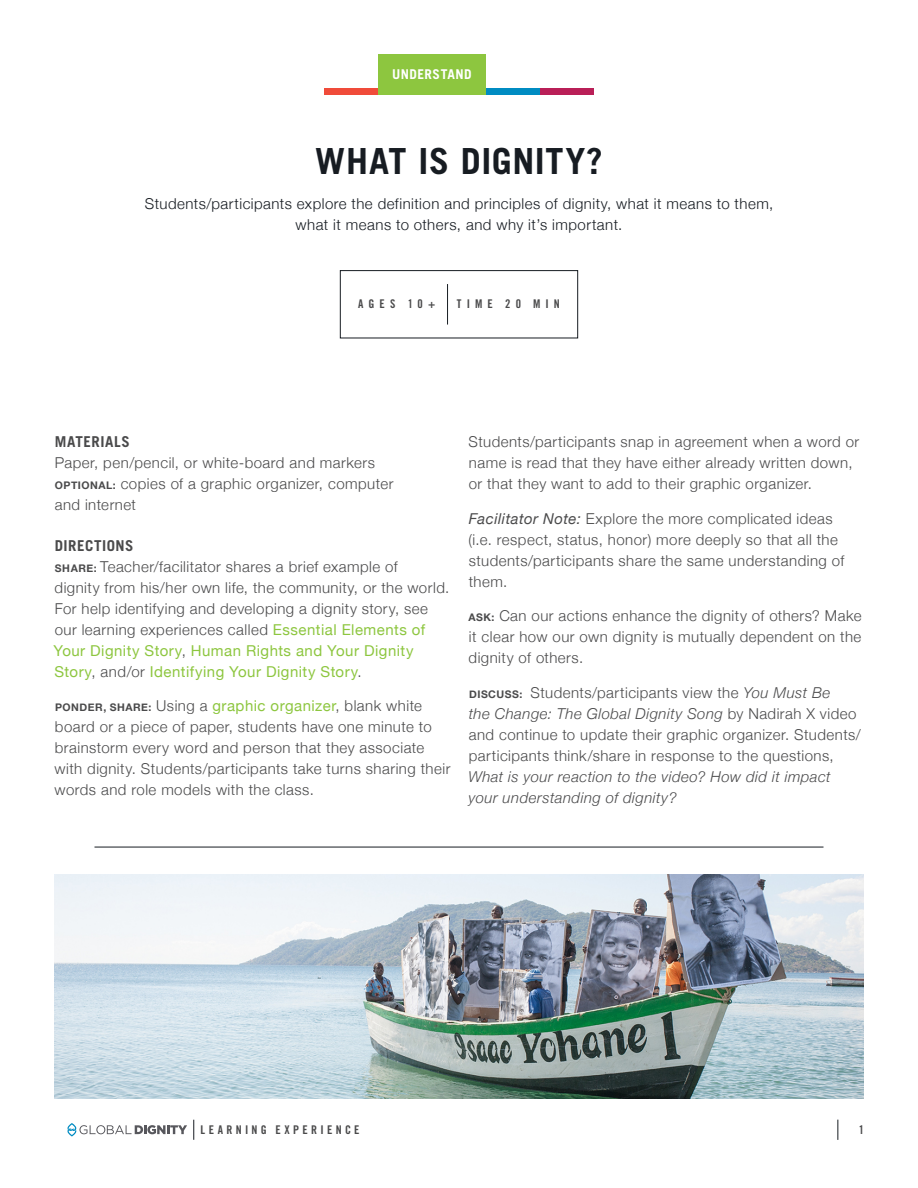
<style>
.page{position:relative;width:918px;height:1188px;background:#fff}
.page>*{position:absolute;margin:0;border:0;box-sizing:border-box;transform-origin:0 0}
.t1{font:700 36px "Trade Gothic LT Std";letter-spacing:.015em;color:#171c22}
.t2{font:300 15px/21px "Helvetica Neue";letter-spacing:.03em;color:#4a4a4b}
.t3{font:300 15px/21px "Helvetica Neue";letter-spacing:.035em;color:#171c22;text-align:center}
.t4{font:italic 300 15px/21px "Helvetica Neue";letter-spacing:.03em;color:#4a4a4b}
.t5{font:700 15px "Trade Gothic LT Std";letter-spacing:.04em;color:#4a4a4b}
.t6{font:700 13.5px "Trade Gothic LT Std";letter-spacing:.035em;color:#fff}
.t7{font:12px "Trade Gothic LT Std Bd Cn 20";letter-spacing:.28em;color:#4a4a4b}
.s1{font-weight:700;font-size:10.5px}
.s2{font-weight:400;color:#8dc63f}
.s3{font-weight:400;font-style:italic}
.s4{font-style:italic}
</style>
<div class="page">
<hr style="left:94px;top:847px;width:730px;height:1px;background:#171c22">
<svg style="left:67px;top:1123px;width:120px;height:14px"></svg>
<svg style="left:194px;top:1120px;width:1px;height:20px"></svg>
<svg style="left:838px;top:1120px;width:1px;height:20px"></svg>
<img style="left:54px;top:875px;width:810px;height:223px">
<div style="left:378px;top:54px;width:108px;height:40px;background:#8dc63f"></div>
<div style="left:486px;top:88px;width:54px;height:6px;background:#008cc2"></div>
<div style="left:540px;top:88px;width:54px;height:6px;background:#b91f57"></div>
<div style="left:324px;top:88px;width:54px;height:6px;background:#f04b3a"></div>
<div style="left:340px;top:270px;width:238px;height:68px;border:1px solid #171c22"></div>
<hr style="left:447px;top:284px;width:1px;height:41px;background:#171c22">
<p class="t6" style="left:392px;top:66px;width:81px">UNDERSTAND</p>
<h1 class="t1" style="left:315px;top:140px;width:289px">WHAT IS DIGNITY?</h1>
<p class="t3" style="left:145px;top:192px;width:630px">Students/participants explore the definition and principles of dignity, what it means to them, what it means to others, and why it’s important.</p>
<p class="t7" style="left:358px;top:297px;width:10px">AGE</p>
<p class="t7" style="left:390px;top:297px;width:47px">S 10+</p>
<p class="t7" style="left:457px;top:297px;width:97px">TI ME 20 MIN</p>
<p class="t5" style="left:55px;top:432px;width:77px">MATERIALS</p>
<p class="t2" style="left:55px;top:451px;width:340px">Paper, pen/pencil, or white-board and markers<br><span class="s1">OPTIONAL:</span> copies of a graphic organizer, computer and internet</p>
<p class="t5" style="left:55px;top:536px;width:80px">DIRECTIONS</p>
<p class="t2" style="left:53px;top:555px;width:397px"><span class="s1">SHARE:</span> Teacher/facilitator shares a brief example of<br>dignity from his/her own life, the community, or the world.<br>For help identifying and developing a dignity story, see our learning experiences called <span class="s2">Essential Elements of Your Dignity Story</span>, <span class="s2">Human Rights and Your Dignity Story</span>, and/or <span class="s2">Identifying Your Dignity Story</span>.</p>
<p class="t2" style="left:55px;top:694px;width:397px"><span class="s1">PONDER, SHARE:</span> Using a <span class="s2">graphic organizer</span>, blank white board or a piece of paper, students have one minute to brainstorm every word and person that they associate with dignity. Students/participants take turns sharing their words and role models with the class.</p>
<p class="t2" style="left:468px;top:430px;width:392px">Students/participants snap in agreement when a word or name is read that they have either already written down, or that they want to add to their graphic organizer.</p>
<p class="t2" style="left:468px;top:507px;width:377px"><span class="s3">Facilitator Note:</span> Explore the more complicated ideas (i.e. respect, status, honor) more deeply so that all the students/participants share the same understanding of them.</p>
<p class="t2" style="left:468px;top:604px;width:395px;text-align:justify"><span class="s1">ASK:</span> Can our actions enhance the dignity of others? Make it clear how our own dignity is mutually dependent on the dignity of others.</p>
<p class="t2" style="left:469px;top:681px;width:394px"><span class="s1">DISCUSS:</span> Students/participants view the <span class="s4">You Must Be<br>the Change: The Global Dignity Song</span> by Nadirah X video and continue to update their graphic organizer. Students/ participants think/share in response to the questions,</p>
<p class="t4" style="left:468px;top:765px;width:364px">What is your reaction to the video? How did it impact your understanding of dignity?</p>
<p class="t7" style="left:201px;top:1123px;width:160px">LEARNING E XPERIENCE</p>
<p class="t7" style="left:859px;top:1123px;width:7px">1</p>
</div>
